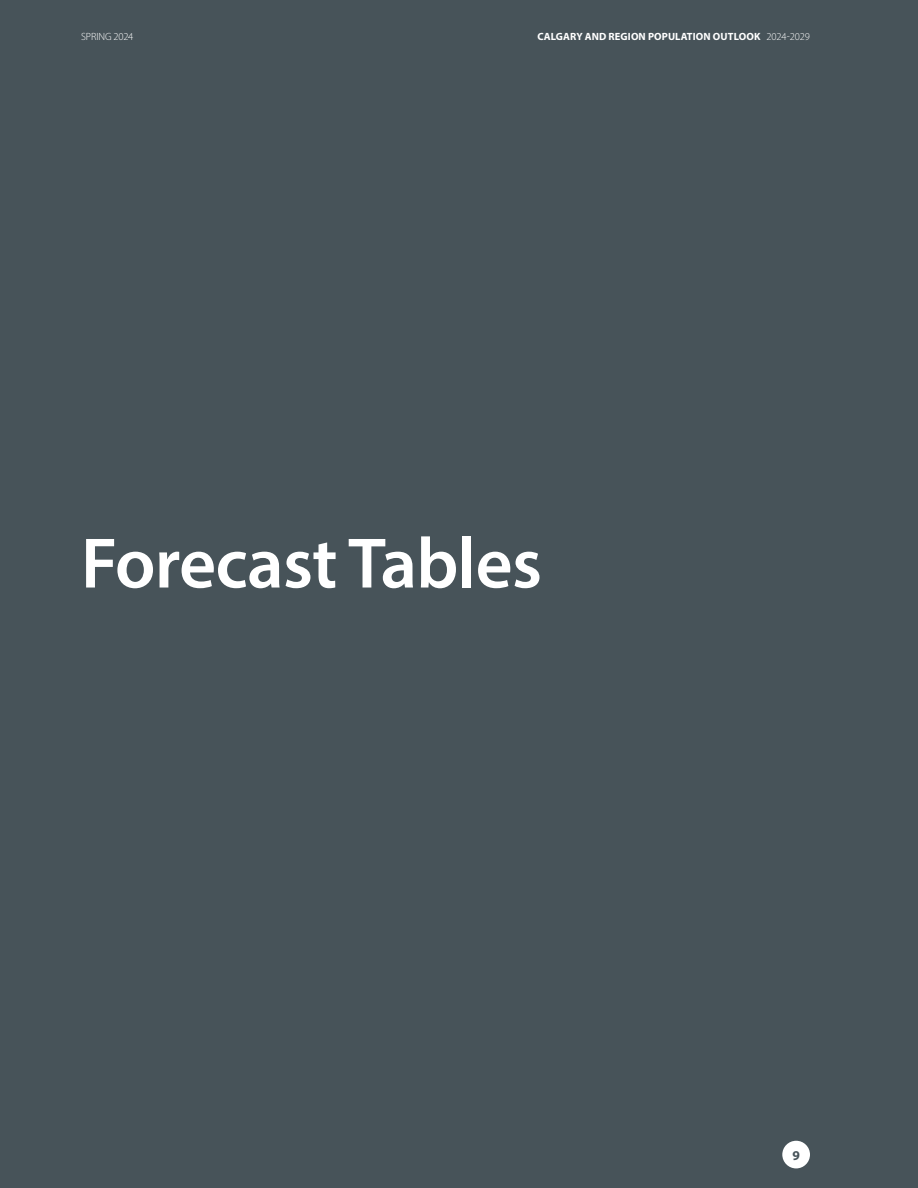
<style>
.page{position:relative;width:918px;height:1188px;background:#475359}
.page>*{position:absolute;margin:0;border:0;box-sizing:border-box;transform-origin:0 0}
.Section_Title{font:600 72px "Myriad Pro";letter-spacing:-.01em;color:#fff}
.t1{font:700 13.5px "Myriad Pro";color:#475359}
.t2{font:700 10.5px "Myriad Pro";letter-spacing:.01em;color:#fff}
.t3{font:300 10.5px "Myriad Pro";letter-spacing:-.005em;color:#fff}
.s1{font-weight:300}
</style>
<div class="page">
<div style="left:782px;top:1141px;width:28px;height:27px;background:#fff;border-radius:50%"></div>
<p class="t3" style="left:81px;top:31px;width:54px">SPRING 2024</p>
<p class="t2" style="left:537px;top:30px;width:274px">CALGARY AND REGION POPULATION OUTLOOK <span class="s1">2024-2029</span></p>
<p class="Section_Title" style="left:81px;top:518px;width:463px">Forecast Tables</p>
<p class="t1" style="left:792px;top:1146px;width:9px">9</p>
</div>
